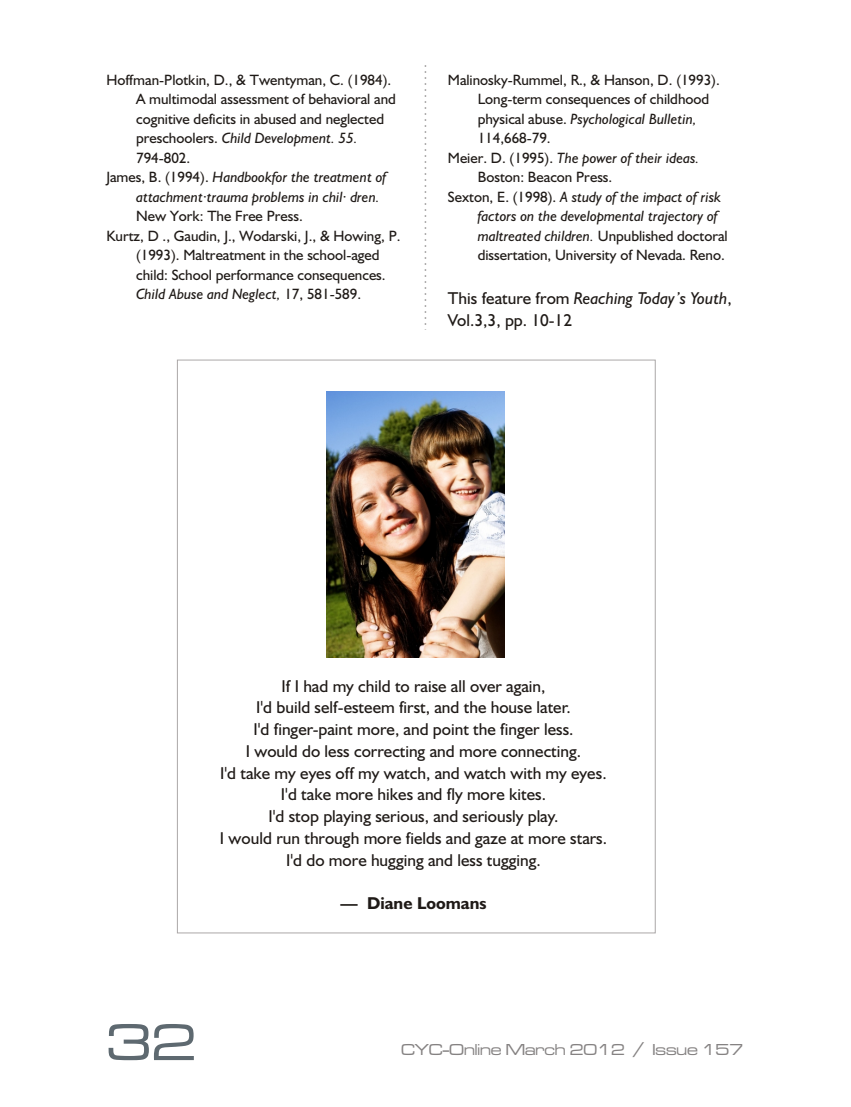
<style>
.page{position:relative;width:851px;height:1107px;background:#fff}
.page>*{position:absolute;margin:0;border:0;box-sizing:border-box;transform-origin:0 0}
.t1{font:54px "Microgramma D Med Ext";color:#5e6970}
.t2{font:17.25px/21.8px "Humanst 521 BT";color:#1f1a17}
.t3{font:700 17.25px "Humanst 521 BT";color:#1f1a17}
.t4{font:16.5px "Microgramma D Med Ext";color:#858282}
.t5{font:15px "Humanst 521 BT";color:#1f1a17}
.t6{font:italic 15px "Humanst 521 BT";color:#1f1a17}
.s1{font-style:normal}
.s2{font-style:italic}
</style>
<div class="page">
<svg style="left:424px;top:65px;width:2px;height:265px"></svg>
<img style="left:326px;top:392px;width:178px;height:266px">
<p class="t5" style="left:106px;top:73px;width:286px">Hoffman-Plotkin, D., &amp; Twentyman, C. (1984).</p>
<p class="t5" style="left:136px;top:93px;width:261px">A multimodal assessment of behavioral and</p>
<p class="t5" style="left:136px;top:112px;width:249px">cognitive deficits in abused and neglected</p>
<p class="t6" style="left:136px;top:132px;width:223px"><span class="s1">preschoolers.</span> Child Development. 55.</p>
<p class="t5" style="left:136px;top:151px;width:56px">794-802.</p>
<p class="t6" style="left:106px;top:171px;width:281px"><span class="s1">James, B. (1994).</span> Handbookfor the treatment of</p>
<p class="t6" style="left:136px;top:190px;width:245px">attachment·trauma problems in chil· dren.</p>
<p class="t5" style="left:136px;top:210px;width:168px">New York: The Free Press.</p>
<p class="t5" style="left:106px;top:229px;width:296px">Kurtz, D ., Gaudin, J., Wodarski, J., &amp; Howing, P.</p>
<p class="t5" style="left:136px;top:249px;width:245px">(1993). Maltreatment in the school-aged</p>
<p class="t5" style="left:136px;top:268px;width:251px">child: School performance consequences.</p>
<p class="t6" style="left:136px;top:288px;width:226px">Child Abuse and Neglect, <span class="s1">17, 581-589.</span></p>
<p class="t5" style="left:448px;top:73px;width:273px">Malinosky-Rummel, R., &amp; Hanson, D. (1993).</p>
<p class="t5" style="left:477px;top:93px;width:233px">Long-term consequences of childhood</p>
<p class="t6" style="left:477px;top:112px;width:220px"><span class="s1">physical abuse.</span> Psychological Bulletin,</p>
<p class="t5" style="left:477px;top:132px;width:74px">114,668-79.</p>
<p class="t6" style="left:448px;top:151px;width:253px"><span class="s1">Meier. D. (1995).</span> The power of their ideas.</p>
<p class="t5" style="left:477px;top:171px;width:136px">Boston: Beacon Press.</p>
<p class="t6" style="left:448px;top:190px;width:274px"><span class="s1">Sexton, E. (1998).</span> A study of the impact of risk</p>
<p class="t6" style="left:477px;top:210px;width:241px">factors on the developmental trajectory of</p>
<p class="t6" style="left:477px;top:229px;width:251px">maltreated children. <span class="s1">Unpublished doctoral</span></p>
<p class="t5" style="left:477px;top:249px;width:248px">dissertation, University of Nevada. Reno.</p>
<p class="t2" style="left:448px;top:288px;width:285px">This fea ture from <span class="s2">Reach ing To day’s Youth</span>,<br>Vol.3,3, pp. 10-12</p>
<p class="t2" style="left:220px;top:676px;width:388px;text-align:center">If I had my child to raise all over again,<br>I'd build self-esteem first, and the house later.<br>I'd finger-paint more, and point the finger less.<br>I would do less correcting and more connecting.<br>I'd take my eyes off my watch, and watch with my eyes.<br>I'd take more hikes and fly more kites.<br>I'd stop playing serious, and seriously play.<br>I would run through more fields and gaze at more stars.<br>I'd do more hugging and less tugging.</p>
<p class="t3" style="left:340px;top:896px;width:147px">— Diane Loomans</p>
<h1 class="t1" style="left:106px;top:1018px;width:92px">32</h1>
<p class="t4" style="left:401px;top:1042px;width:343px">CYC-Online March 2012 / Issue 157</p>
</div>
